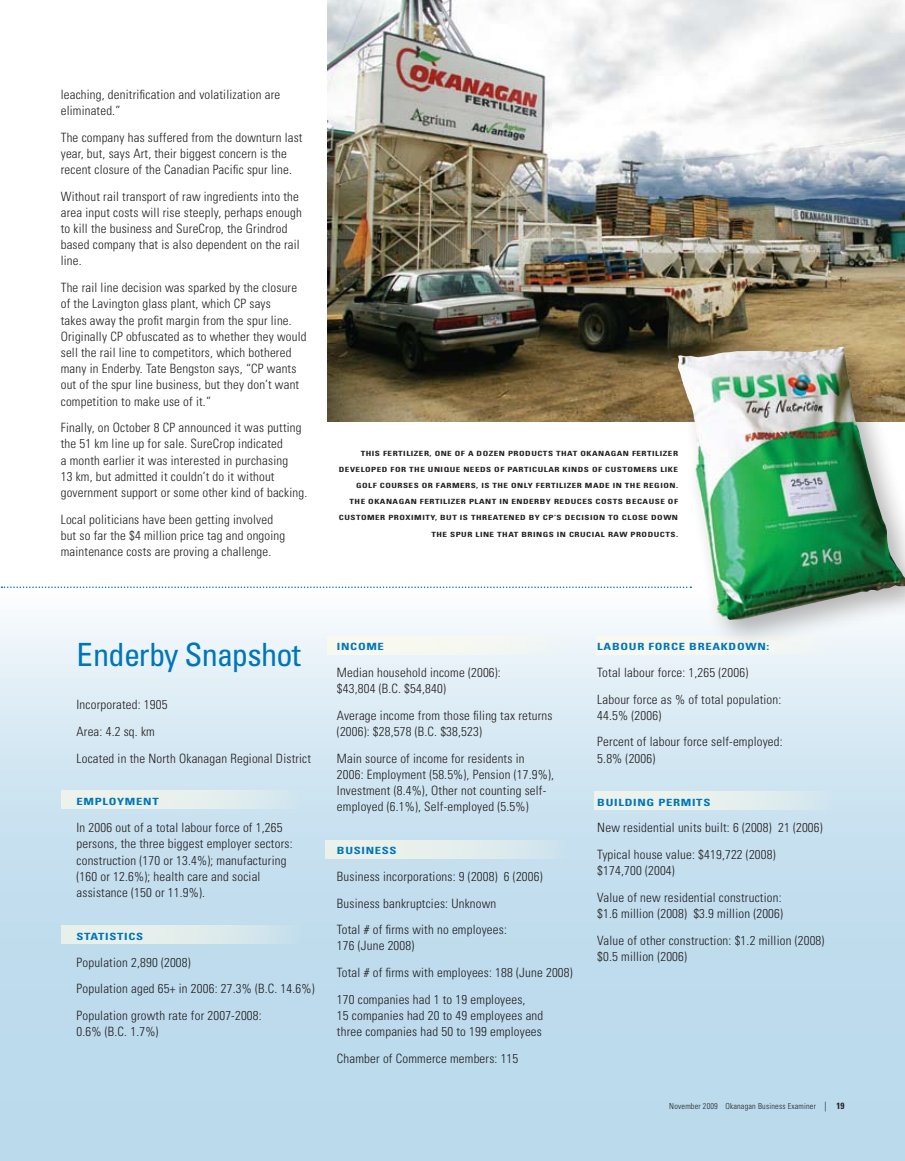
<style>
.page{position:relative;width:905px;height:1161px;background:#fff}
.page>*{position:absolute;margin:0;border:0;box-sizing:border-box;transform-origin:0 0}
.t1{font:condensed 31.95px "Univers";letter-spacing:-.02em;color:#0076ba}
.t2{font:300 condensed 12.75px/16.2px "Univers";letter-spacing:.015em;color:#231f20}
.t3{font:700 condensed 9.9px "Univers";letter-spacing:.055em;color:#0076ba;scale:1.27 1}
.t4{font:300 condensed 8.25px "Univers";letter-spacing:.025em;color:#231f20}
.t5{font:700 condensed 7.2px "Univers";letter-spacing:.055em;color:#231f20;scale:1.27 1}
.s1{font-size:9.75px}
.s2{font-weight:700;font-size:9px}
</style>
<div class="page">
<svg style="left:0;top:587px;width:904px;height:574px;fill:#c3deee"></svg>
<div style="left:61px;top:790px;width:241px;height:19px;background:linear-gradient(to right,#f3f5eb,#d6e8ef)"></div>
<div style="left:61px;top:926px;width:241px;height:18px;background:linear-gradient(to right,#f0f4eb,#cce2ec)"></div>
<div style="left:596px;top:636px;width:241px;height:18px;background:#fefbea"></div>
<div style="left:327px;top:636px;width:242px;height:18px;background:#f6f8f0"></div>
<div style="left:326px;top:840px;width:241px;height:18px;background:linear-gradient(to right,#f1f4ea,#d1e5ee)"></div>
<div style="left:594px;top:792px;width:241px;height:18px;background:linear-gradient(to right,#f3f5eb,#d6e8ef)"></div>
<img style="left:327px;top:0;width:577px;height:421px">
<div style="left:667px;top:336px;width:237px;height:321px;background:#231f20;opacity:.33"></div>
<img style="left:678px;top:346px;width:226px;height:274px">
<svg style="left:2px;top:586px;width:689px;height:2px"></svg>
<p class="t2" style="left:61px;top:86px;width:221px">leaching, denitrification and volatilization are eliminated.”</p>
<p class="t2" style="left:61px;top:129px;width:243px">The company has suffered from the downturn last year, but, says Art, their biggest concern is the recent closure of the Canadian Pacific spur line.</p>
<p class="t2" style="left:61px;top:188px;width:242px">Without rail transport of raw ingredients into the area input costs will rise steeply, perhaps enough to kill the business and SureCrop, the Grindrod based company that is also dependent on the rail line.</p>
<p class="t2" style="left:61px;top:280px;width:247px">The rail line decision was sparked by the closure of the Lavington glass plant, which CP says<br>takes away the profit margin from the spur line.<br>Originally CP obfuscated as to whether they would sell the rail line to competitors, which bothered many in Enderby. Tate Bengston says, “CP wants out of the spur line business, but they don’t want competition to make use of it.”</p>
<p class="t2" style="left:61px;top:420px;width:248px">Finally, on October 8 CP announced it was putting the 51 km line up for sale. SureCrop indicated<br>a month earlier it was interested in purchasing<br>13 km, but admitted it couldn’t do it without government support or some other kind of backing.</p>
<p class="t2" style="left:61px;top:511px;width:226px">Local politicians have been getting involved but so far the $4 million price tag and ongoing maintenance costs are proving a challenge.</p>
<p class="t5" style="left:361px;top:449px;width:251px">THIS FERTILIZER, ONE OF A DOZEN PRODUCTS THAT OKANAGAN FERTILIZER</p>
<p class="t5" style="left:339px;top:465px;width:268px">DEVELOPED FOR THE UNIQUE NEEDS OF PARTICULAR KINDS OF CUSTOMERS LIKE</p>
<p class="t5" style="left:356px;top:481px;width:255px">GOLF COURSES OR FARMERS, IS THE ONLY FERTILIZER MADE IN THE REGION.</p>
<p class="t5" style="left:349px;top:497px;width:260px">THE OKANAGAN FERTILIZER PLANT IN ENDERBY REDUCES COSTS BECAUSE OF</p>
<p class="t5" style="left:339px;top:513px;width:268px">CUSTOMER PROXIMITY, BUT IS THREATENED BY CP’S DECISION TO CLOSE DOWN</p>
<p class="t5" style="left:431px;top:530px;width:196px">THE SPUR LINE THAT BRINGS IN CRUCIAL RAW PRODUCTS.</p>
<h1 class="t1" style="left:76px;top:635px;width:226px">Enderby Snapshot</h1>
<p class="t2" style="left:76px;top:691px;width:236px;line-height:26.7px">Incorporated: 1905<br>Area: 4.2 sq. km<br>Located in the North Okanagan Regional District</p>
<p class="t3" style="left:76px;top:796px;width:66px">EMPLOYMENT</p>
<p class="t2" style="left:76px;top:820px;width:217px">In 2006 out of a total labour force of 1,265 persons, the three biggest employer sectors: construction (170 or 13.4%); manufacturing (160 or 12.6%); health care and social assistance (150 or 11.9%).</p>
<p class="t3" style="left:76px;top:930px;width:54px">STATISTICS</p>
<p class="t2" style="left:76px;top:949px;width:239px;line-height:26.7px">Population 2,890 (2008)<br>Population aged 65+ in 2006: 27.3% (B.C. 14.6%)<br>Population growth rate for 2007-2008:</p>
<p class="t2" style="left:76px;top:1024px;width:83px">0.6% (B.C. 1.7%)</p>
<p class="t3" style="left:337px;top:641px;width:39px">INCOME</p>
<p class="t2" style="left:337px;top:664px;width:165px">Median household income (2006): $43,804 (B.C. $54,840)</p>
<p class="t2" style="left:337px;top:707px;width:217px">Average income from those filing tax returns (2006): $28,578 (B.C. $38,523)</p>
<p class="t2" style="left:337px;top:750px;width:218px">Main source of income for residents in 2006: Employment (58.5%), Pension (17.9%), Investment (8.4%), Other not counting self&shy;employed (6.1%), Self-employed (5.5%)</p>
<p class="t3" style="left:337px;top:845px;width:48px">BUSINESS</p>
<p class="t2" style="left:337px;top:863px;width:207px;line-height:26.7px">Business incorporations: 9 (2008) 6 (2006)<br>Business bankruptcies: Unknown<br>Total # of firms with no employees:</p>
<p class="t2" style="left:337px;top:933px;width:237px;line-height:26.7px">176 (June 2008)<br>Total # of firms with employees: 188 (June 2008)<br>170 companies had 1 to 19 employees,</p>
<p class="t2" style="left:337px;top:1007px;width:208px">15 companies had 20 to 49 employees and three companies had 50 to 199 employees</p>
<p class="t2" style="left:337px;top:1050px;width:183px">Chamber of Commerce members: 115</p>
<p class="t3" style="left:597px;top:641px;width:137px">LABOUR FORCE BREAKDOWN:</p>
<p class="t2" style="left:597px;top:659px;width:185px;line-height:26.7px">Total labour force: 1,265 (2006)<br>Labour force as % of total population:</p>
<p class="t2" style="left:597px;top:702px;width:187px;line-height:26.7px">44.5% (2006)<br>Percent of labour force self-employed:</p>
<p class="t2" style="left:597px;top:750px;width:59px">5.8% (2006)</p>
<p class="t3" style="left:597px;top:796px;width:90px">BUILDING PERMITS</p>
<p class="t2" style="left:597px;top:814px;width:227px;line-height:26.7px">New residential units built: 6 (2008) 21 (2006)<br>Typical house value: $419,722 (2008)</p>
<p class="t2" style="left:597px;top:857px;width:186px;line-height:26.7px">$174,700 (2004)<br>Value of new residential construction:</p>
<p class="t2" style="left:597px;top:900px;width:228px;line-height:26.7px">$1.6 million (2008) $3.9 million (2006)<br>Value of other construction: $1.2 million (2008)</p>
<p class="t2" style="left:597px;top:948px;width:91px">$0.5 million (2006)</p>
<p class="t4" style="left:669px;top:1101px;width:177px">November 2009 Okanagan Business Examiner <span class="s1">|</span> <span class="s2">19</span></p>
</div>
